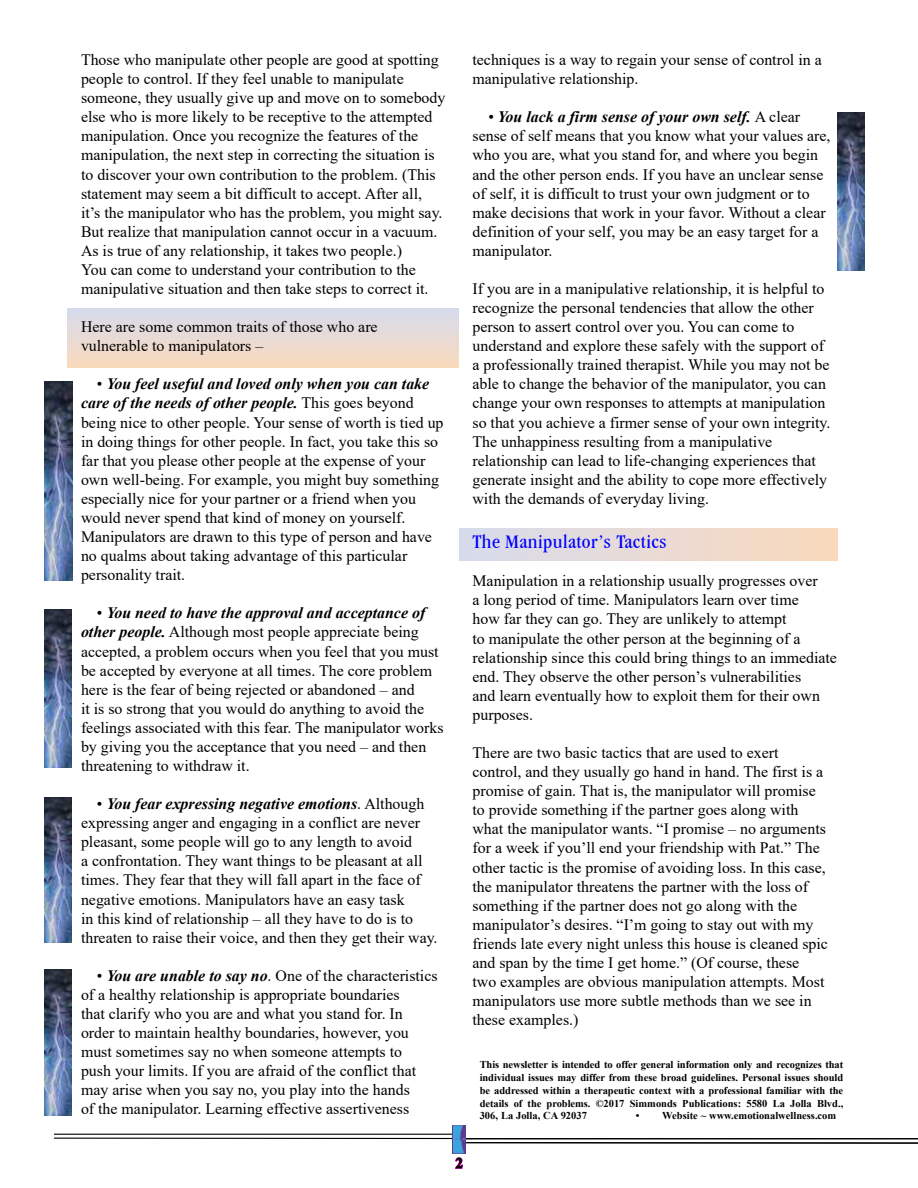
<style>
.page{position:relative;width:918px;height:1188px;background:#fff}
.page>*{position:absolute;margin:0;border:0;box-sizing:border-box;transform-origin:0 0}
.t1{font:condensed 19.95px "Garamond IT Cby BT";letter-spacing:.02em;color:#00f;scale:1.05 1}
.t2{font:15.9px/19px "Times New Roman";color:#000}
.t3{font:700 15px "Times New Roman";color:#000}
.t4{font:700 10.5px/12.8px "Times New Roman";color:#000;text-align:justify}
.s1{font-weight:700;font-style:italic}
</style>
<div class="page">
<hr style="left:459px;top:1138px;width:459px;height:1px;background:#000">
<svg style="left:466px;top:1142px;width:452px;height:2px"></svg>
<svg style="left:455px;top:1157px;width:9px;height:12px"></svg>
<hr style="left:54px;top:1134px;width:405px;height:1px;background:#000">
<hr style="left:54px;top:1138px;width:405px;height:1px;background:#000">
<img style="left:452px;top:1126px;width:14px;height:27px">
<div style="left:459px;top:528px;width:378px;height:32px;background:linear-gradient(to right,#d7dbed,#f9d9bc)"></div>
<div style="left:68px;top:309px;width:391px;height:58px;background:linear-gradient(to bottom,#d7dbed,#f8dabd)"></div>
<img style="left:44px;top:381px;width:28px;height:199px">
<img style="left:45px;top:610px;width:27px;height:158px">
<img style="left:837px;top:112px;width:27px;height:158px">
<img style="left:45px;top:797px;width:27px;height:146px">
<img style="left:45px;top:969px;width:27px;height:146px">
<p class="t2" style="left:81px;top:50px;width:366px">Those who manipulate other people are good at spotting people to control. If they feel unable to manipulate someone, they usually give up and move on to somebody else who is more likely to be receptive to the attempted manipulation. Once you recognize the features of the manipulation, the next step in correcting the situation is to discover your own contribution to the problem. (This statement may seem a bit difficult to accept. After all,<br>it’s the manipulator who has the problem, you might say.<br>But realize that manipulation cannot occur in a vacuum.<br>As is true of any relationship, it takes two people.)<br>You can come to understand your contribution to the manipulative situation and then take steps to correct it.</p>
<p class="t2" style="left:81px;top:317px;width:298px">Here are some common traits of those who are vulnerable to manipulators –</p>
<p class="t2" style="left:81px;top:374px;width:364px;text-indent:16px">• <span class="s1">You feel useful and loved only when you can take care of the needs of other people.</span> This goes beyond being nice to other people. Your sense of worth is tied up in doing things for other people. In fact, you take this so far that you please other people at the expense of your own well-being. For example, you might buy something especially nice for your partner or a friend when you would never spend that kind of money on yourself.<br>Manipulators are drawn to this type of person and have no qualms about taking advantage of this particular personality trait.</p>
<p class="t2" style="left:81px;top:603px;width:364px;text-indent:16px">• <span class="s1">You need to have the approval and acceptance of other people.</span> Although most people appreciate being accepted, a problem occurs when you feel that you must be accepted by everyone at all times. The core problem here is the fear of being rejected or abandoned – and<br>it is so strong that you would do anything to avoid the feelings associated with this fear. The manipulator works by giving you the acceptance that you need – and then threatening to withdraw it.</p>
<p class="t2" style="left:81px;top:794px;width:358px;text-indent:16px">• <span class="s1">You fear expressing negative emotions</span>. Although expressing anger and engaging in a conflict are never pleasant, some people will go to any length to avoid<br>a confrontation. They want things to be pleasant at all times. They fear that they will fall apart in the face of negative emotions. Manipulators have an easy task<br>in this kind of relationship – all they have to do is to threaten to raise their voice, and then they get their way.</p>
<p class="t2" style="left:81px;top:966px;width:358px;text-indent:16px">• <span class="s1">You are unable to say no</span>. One of the characteristics of a healthy relationship is appropriate boundaries<br>that clarify who you are and what you stand for. In order to maintain healthy boundaries, however, you must sometimes say no when someone attempts to<br>push your limits. If you are afraid of the conflict that may arise when you say no, you play into the hands<br>of the manipulator. Learning effective assertiveness</p>
<p class="t2" style="left:472px;top:50px;width:351px">techniques is a way to regain your sense of control in a manipulative relationship.</p>
<p class="t2" style="left:472px;top:107px;width:360px;text-indent:16px">• <span class="s1">You lack a firm sense of your own self.</span> A clear sense of self means that you know what your values are, who you are, what you stand for, and where you begin and the other person ends. If you have an unclear sense of self, it is difficult to trust your own judgment or to make decisions that work in your favor. Without a clear definition of your self, you may be an easy target for a manipulator.</p>
<p class="t2" style="left:472px;top:279px;width:359px">If you are in a manipulative relationship, it is helpful to recognize the personal tendencies that allow the other person to assert control over you. You can come to understand and explore these safely with the support of a professionally trained therapist. While you may not be able to change the behavior of the manipulator, you can change your own responses to attempts at manipulation so that you achieve a firmer sense of your own integrity.<br>The unhappiness resulting from a manipulative relationship can lead to life-changing experiences that generate insight and the ability to cope more effectively with the demands of everyday living.</p>
<p class="t1" style="left:472px;top:530px;width:186px">The Manipulator’s Tactics</p>
<p class="t2" style="left:472px;top:571px;width:366px">Manipulation in a relationship usually progresses over<br>a long period of time. Manipulators learn over time<br>how far they can go. They are unlikely to attempt<br>to manipulate the other person at the beginning of a relationship since this could bring things to an immediate end. They observe the other person’s vulnerabilities<br>and learn eventually how to exploit them for their own purposes.</p>
<p class="t2" style="left:472px;top:743px;width:357px">There are two basic tactics that are used to exert control, and they usually go hand in hand. The first is a promise of gain. That is, the manipulator will promise to provide something if the partner goes along with what the manipulator wants. “I promise – no arguments for a week if you’ll end your friendship with Pat.” The other tactic is the promise of avoiding loss. In this case, the manipulator threatens the partner with the loss of something if the partner does not go along with the manipulator’s desires. “I’m going to stay out with my friends late every night unless this house is cleaned spic and span by the time I get home.” (Of course, these<br>two examples are obvious manipulation attempts. Most manipulators use more subtle methods than we see in these examples.)</p>
<p class="t4" style="left:480px;top:1058px;width:365px">This newsletter is intended to offer general information only and recognizes that individual issues may differ from these broad guidelines. Personal issues should be addressed within a therapeutic context with a professional familiar with the details of the problems. ©2017 Simmonds Publications: 5580 La Jolla Blvd., 306, La Jolla, CA 92037</p>
<p class="t4" style="left:636px;top:1109px;width:202px">• Website ~ www.emotionalwellness.com</p>
<p class="t3" style="left:455px;top:1152px;width:9px">2</p>
</div>
